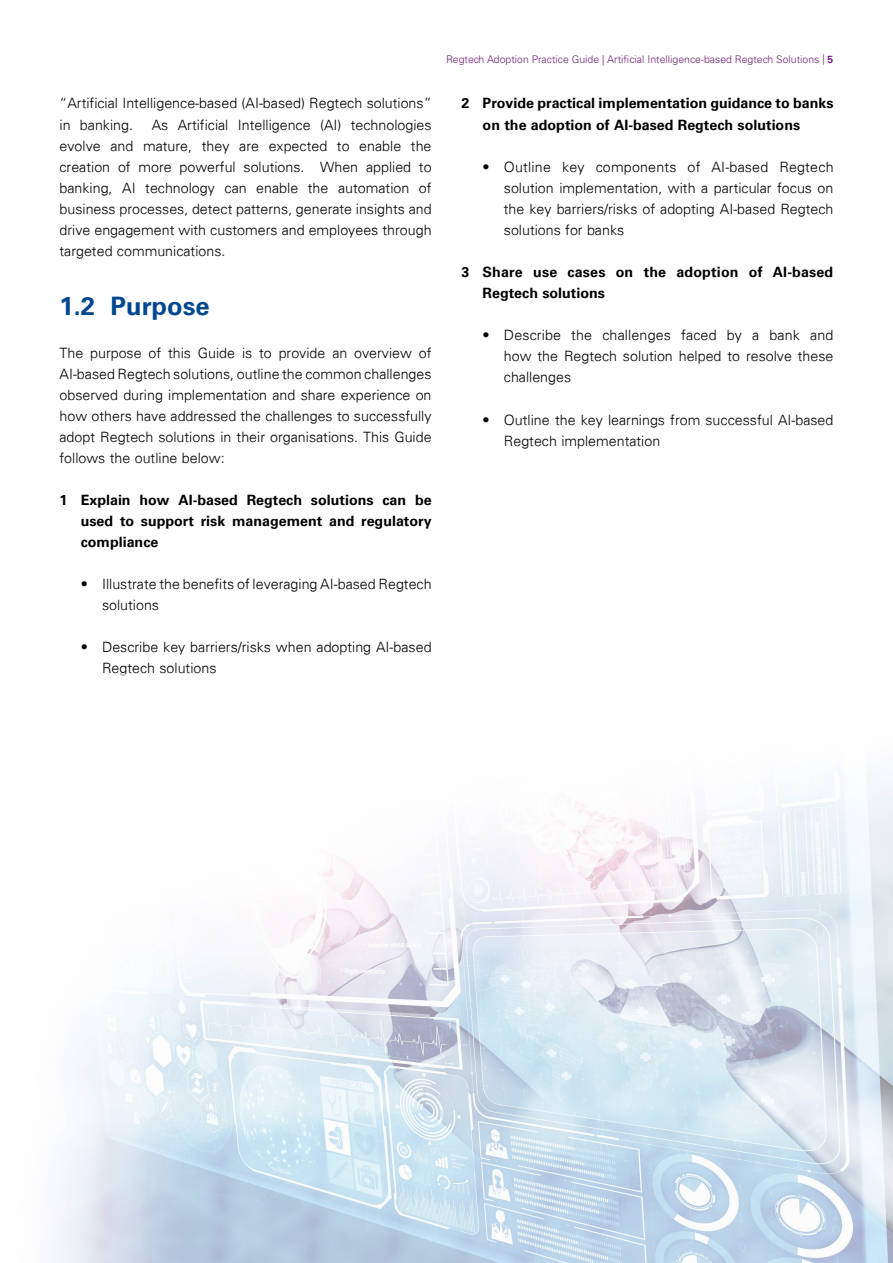
<style>
.page{position:relative;width:893px;height:1263px;background:#fff}
.page>*{position:absolute;margin:0;border:0;box-sizing:border-box;transform-origin:0 0}
.SVY_-_inside___body{font:700 25.5px "Univers 65";color:#004690}
.SVY_-_inside___body-2{font:300 14.25px/21px "Univers 45";color:#000}
.SVY_-_inside___body-3{font:700 14.25px/21px "Univers 65";color:#000}
.t1{font:300 10.5px "Univers LT Std";color:#72217b}
.s1{font-family:"Univers 65";font-weight:700}
</style>
<div class="page">
<img style="left:53px;top:776px;width:840px;height:487px">
<p class="SVY_-_inside___body-2" style="left:60px;top:93px;width:374px">“Artificial Intelligence-based (AI-based) Regtech solutions” in banking.</p>
<p class="SVY_-_inside___body-2" style="left:60px;top:114px;width:374px;text-align:justify;text-indent:92px">As Artificial Intelligence (AI) technologies evolve and mature, they are expected to enable the creation of more powerful solutions. When applied to banking, AI technology can enable the automation of business processes, detect patterns, generate insights and drive engagement with customers and employees through targeted communications.</p>
<p class="SVY_-_inside___body" style="left:60px;top:291px;width:152px">1.2 Purpose</p>
<p class="SVY_-_inside___body-2" style="left:60px;top:342px;width:374px;text-align:justify">The purpose of this Guide is to provide an overview of AI-based Regtech solutions, outline the common challenges observed during implementation and share experience on how others have addressed the challenges to successfully adopt Regtech solutions in their organisations. This Guide follows the outline below:</p>
<p class="SVY_-_inside___body-3" style="left:81px;top:489px;width:352px;text-align:justify;text-indent:-21px">1 Explain how AI-based Regtech solutions can be used to support risk management and regulatory compliance</p>
<p class="SVY_-_inside___body-2" style="left:102px;top:573px;width:331px;text-indent:-21px">• Illustrate the benefits of leveraging AI-based Regtech solutions</p>
<p class="SVY_-_inside___body-2" style="left:102px;top:637px;width:331px;text-indent:-21px">• Describe key barriers/risks when adopting AI-based<br>Regtech solutions</p>
<p class="t1" style="left:446px;top:53px;width:389px">Regtech Adoption Practice Guide | Artificial Intelligence-based Regtech Solutions | <span class="s1">5</span></p>
<p class="SVY_-_inside___body-3" style="left:483px;top:93px;width:352px;text-indent:-21px">2 Provide practical implementation guidance to banks on the adoption of AI-based Regtech solutions</p>
<p class="SVY_-_inside___body-2" style="left:504px;top:156px;width:331px;text-align:justify;text-indent:-21px">• Outline key components of AI-based Regtech solution implementation, with a particular focus on the key barriers/risks of adopting AI-based Regtech solutions for banks</p>
<p class="SVY_-_inside___body-3" style="left:483px;top:262px;width:352px;text-indent:-21px">3 Share use cases on the adoption of AI-based<br>Regtech solutions</p>
<p class="SVY_-_inside___body-2" style="left:504px;top:325px;width:331px;text-align:justify;text-indent:-21px">• Describe the challenges faced by a bank and how the Regtech solution helped to resolve these challenges</p>
<p class="SVY_-_inside___body-2" style="left:504px;top:409px;width:331px;text-indent:-21px">• Outline the key learnings from successful AI-based<br>Regtech implementation</p>
</div>
